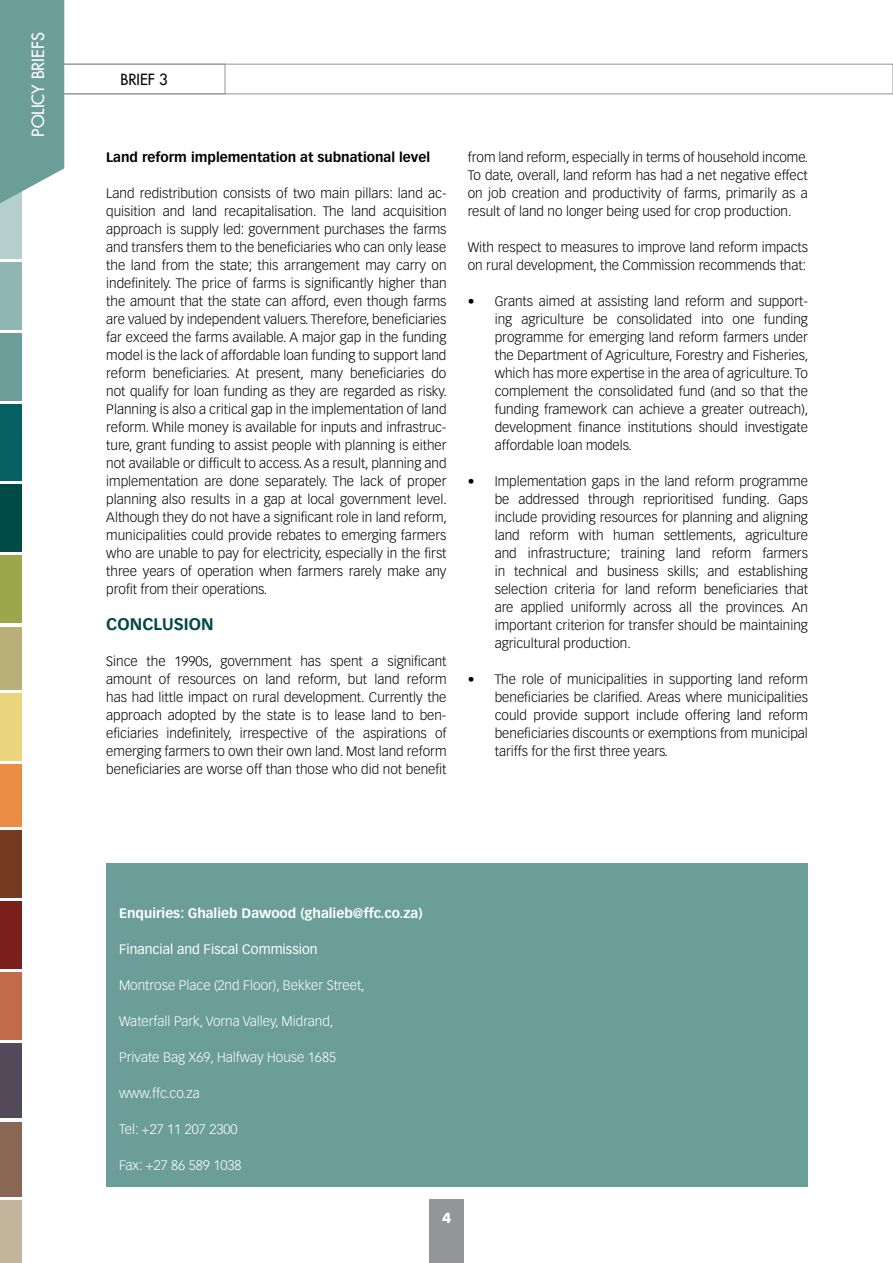
<style>
.page{position:relative;width:893px;height:1263px;background:#fff}
.page>*{position:absolute;margin:0;border:0;box-sizing:border-box;transform-origin:0 0}
.t1{font:16.5px "Futura";color:#fff}
.t2{font:700 16.5px "Vectora LH";color:#004947}
.t3{font:15px "Futura";color:#000}
.t4{font:300 13.5px/18px "Vectora LH";color:#000;text-align:justify}
.t5{font:300 13.5px "Vectora LH";color:#fff}
.t6{font:700 13.5px "Vectora LH";color:#000}
.t7{font:700 13.5px "Vectora LH";color:#fff}
.t8{font:13.5px "Vectora LH";color:#fff}
.t9{font:700 13.5px "Futura";color:#fff}
.s1{font-family:"Vectora LT"}
</style>
<div class="page">
<div style="left:0;top:192px;width:22px;height:67px;background:#b5cfcc"></div>
<div style="left:0;top:1200px;width:22px;height:63px;background:#c2b59c"></div>
<div style="left:0;top:556px;width:22px;height:67px;background:#9ca64a"></div>
<div style="left:0;top:334px;width:22px;height:67px;background:#6b9e99"></div>
<div style="left:0;top:973px;width:22px;height:67px;background:#c26b4a"></div>
<div style="left:0;top:485px;width:22px;height:67px;background:#004a47"></div>
<div style="left:0;top:693px;width:22px;height:67px;background:#ebd67d"></div>
<div style="left:0;top:1122px;width:22px;height:74px;background:#8a6654"></div>
<div style="left:0;top:405px;width:21px;height:76px;background:#056161"></div>
<div style="left:0;top:1043px;width:21px;height:75px;background:#524a59"></div>
<div style="left:0;top:627px;width:22px;height:62px;background:#b8b078"></div>
<div style="left:0;top:831px;width:22px;height:67px;background:#753821"></div>
<div style="left:0;top:764px;width:22px;height:63px;background:#eb8c45"></div>
<div style="left:0;top:902px;width:22px;height:67px;background:#7a1f1c"></div>
<div style="left:0;top:263px;width:21px;height:67px;background:#90b6b3"></div>
<div style="left:429px;top:1199px;width:34px;height:64px;background:#939598"></div>
<svg style="left:0;top:0;width:893px;height:203px"></svg>
<div style="left:106px;top:863px;width:702px;height:323px;background:#6b9d99"></div>
<p class="t1" style="left:27px;top:137px;width:106px;rotate:-90deg">POLICY BRIEFS</p>
<p class="t3" style="left:120px;top:70px;width:49px">BRIEF 3</p>
<p class="t6" style="left:106px;top:149px;width:325px">Land reform implementation at subnational level</p>
<p class="t4" style="left:106px;top:184px;width:342px">Land redistribution consists of two main pillars: land ac&shy;quisition and land recapitalisation. The land acquisition approach is supply led: government purchases the farms and transfers them to the beneficiaries who can only lease the land from the state; this arrangement may carry on indefinitely. The price of farms is significantly higher than the amount that the state can afford, even though farms are valued by independent valuers. Therefore, beneficiaries far exceed the farms available. A major gap in the funding model is the lack of affordable loan funding to support land reform beneficiaries. At present, many beneficiaries do not qualify for loan funding as they are regarded as risky.<br>Planning is also a critical gap in the implementation of land reform. While money is available for inputs and infrastruc&shy;ture, grant funding to assist people with planning is either not available or difficult to access. As a result, planning and implementation are done separately. The lack of proper planning also results in a gap at local government level.<br>Although they do not have a significant role in land reform, municipalities could provide rebates to emerging farmers who are unable to pay for electricity, especially in the first three years of operation when farmers rarely make any profit from their operations.</p>
<p class="t2" style="left:106px;top:614px;width:109px">CONCLUSION</p>
<p class="t4" style="left:106px;top:652px;width:342px">Since the 1990s, government has spent a significant amount of resources on land reform, but land reform has had little impact on rural development. Currently the approach adopted by the state is to lease land to ben&shy;eficiaries indefinitely, irrespective of the aspirations of emerging farmers to own their own land. Most land reform beneficiaries are worse off than those who did not benefit</p>
<p class="t4" style="left:468px;top:148px;width:342px">from land reform, especially in terms of household income.<br>To date, overall, land reform has had a net negative effect on job creation and productivity of farms, primarily as a result of land no longer being used for crop production.</p>
<p class="t4" style="left:468px;top:238px;width:342px">With respect to measures to improve land reform impacts on rural development, the Commission recommends that:</p>
<p class="t4" style="left:495px;top:292px;width:315px;text-indent:-27px"><span class="s1">•</span> Grants aimed at assisting land reform and support&shy;ing agriculture be consolidated into one funding programme for emerging land reform farmers under the Department of Agriculture, Forestry and Fisheries, which has more expertise in the area of agriculture. To complement the consolidated fund (and so that the funding framework can achieve a greater outreach), development finance institutions should investigate affordable loan models.</p>
<p class="t4" style="left:495px;top:472px;width:315px;text-indent:-27px"><span class="s1">•</span> Implementation gaps in the land reform programme be addressed through reprioritised funding. Gaps include providing resources for planning and aligning land reform with human settlements, agriculture and infrastructure; training land reform farmers in technical and business skills; and establishing selection criteria for land reform beneficiaries that are applied uniformly across all the provinces. An important criterion for transfer should be maintaining agricultural production.</p>
<p class="t4" style="left:495px;top:670px;width:315px;text-indent:-27px"><span class="s1">•</span> The role of municipalities in supporting land reform beneficiaries be clarified. Areas where municipalities could provide support include offering land reform beneficiaries discounts or exemptions from municipal tariffs for the first three years.</p>
<p class="t7" style="left:119px;top:905px;width:305px">Enquiries: Ghalieb Dawood (ghalieb@ffc.co.za)</p>
<p class="t8" style="left:119px;top:941px;width:200px">Financial and Fiscal Commission</p>
<p class="t5" style="left:119px;top:977px;width:247px">Montrose Place (2nd Floor), Bekker Street,</p>
<p class="t5" style="left:119px;top:1013px;width:216px">Waterfall Park, Vorna Valley, Midrand,</p>
<p class="t5" style="left:119px;top:1049px;width:218px">Private Bag X69, Halfway House 1685</p>
<p class="t5" style="left:119px;top:1085px;width:82px">www.ffc.co.za</p>
<p class="t5" style="left:119px;top:1121px;width:120px">Tel: +27 11 207 2300</p>
<p class="t5" style="left:119px;top:1157px;width:124px">Fax: +27 86 589 1038</p>
<p class="t9" style="left:442px;top:1208px;width:11px">4</p>
</div>
